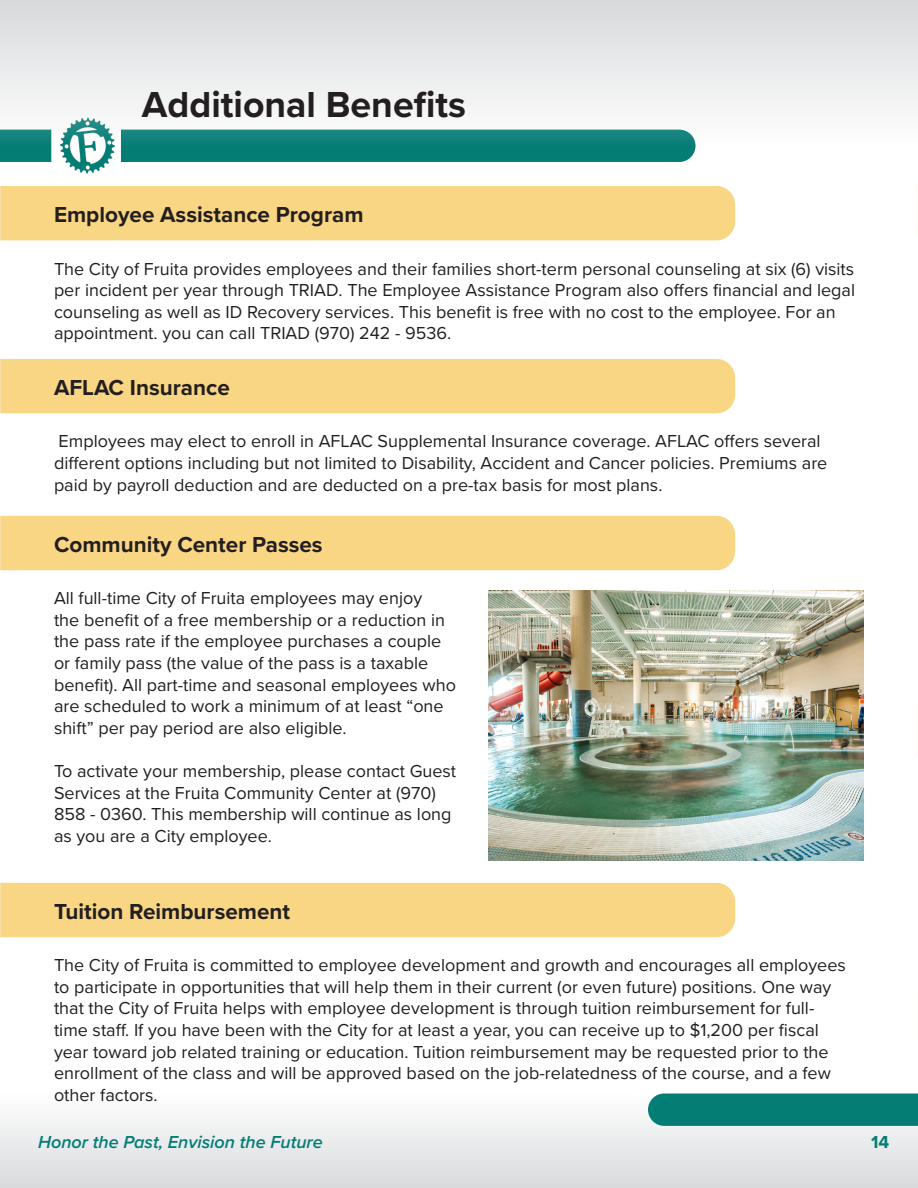
<style>
.page{position:relative;width:918px;height:1188px;background:#fff}
.page>*{position:absolute;margin:0;border:0;box-sizing:border-box;transform-origin:0 0}
.t1{font:700 37.5px "Proxima Nova";color:#231f20}
.t2{font:700 22.5px "Proxima Nova";color:#231f20}
.t3{font:18px/21.6px "Proxima Nova";color:#231f20}
.t4{font:italic 600 18px "Proxima Nova";color:#047d75}
.t5{font:700 18px "Proxima Nova";color:#047d75}
</style>
<div class="page">
<div style="left:0;top:1094px;width:918px;height:94px;background:linear-gradient(to bottom,#fefefe,#d8dadc)"></div>
<div style="left:121px;top:146px;width:575px;height:16px;background:#047d75"></div>
<div style="left:648px;top:1094px;width:270px;height:32px;background:#047d75"></div>
<img style="left:60px;top:146px;width:55px;height:28px">
<svg style="left:0;top:146px;width:51px;height:16px"></svg>
<hr style="left:917px;top:130px;width:1px;height:32px;background:#047d75">
<svg style="left:0;top:0;width:918px;height:146px"></svg>
<div style="left:0;top:186px;width:736px;height:55px;background:#f9d684"></div>
<div style="left:0;top:359px;width:736px;height:55px;background:#f9d684"></div>
<div style="left:0;top:515px;width:736px;height:56px;background:#f9d684"></div>
<img style="left:488px;top:590px;width:376px;height:270px">
<div style="left:0;top:882px;width:736px;height:56px;background:#f9d684"></div>
<svg style="left:917px;top:183px;width:1px;height:53px"></svg>
<svg style="left:917px;top:704px;width:1px;height:53px"></svg>
<p class="t1" style="left:142px;top:77px;width:326px">Additional Benefits</p>
<p class="t2" style="left:54px;top:198px;width:311px">Employee Assistance Program</p>
<p class="t3" style="left:54px;top:257px;width:803px">The City of Fruita provides employees and their families short-term personal counseling at six (6) visits per incident per year through TRIAD. The Employee Assistance Program also offers financial and legal counseling as well as ID Recovery services. This benefit is free with no cost to the employee. For an appointment. you can call TRIAD (970) 242 - 9536.</p>
<p class="t2" style="left:54px;top:371px;width:177px">AFLAC Insurance</p>
<p class="t3" style="left:54px;top:430px;width:775px">Employees may elect to enroll in AFLAC Supplemental Insurance coverage. AFLAC offers several different options including but not limited to Disability, Accident and Cancer policies. Premiums are paid by payroll deduction and are deducted on a pre-tax basis for most plans.</p>
<p class="t2" style="left:54px;top:528px;width:270px">Community Center Passes</p>
<p class="t3" style="left:54px;top:587px;width:403px">All full-time City of Fruita employees may enjoy<br>the benefit of a free membership or a reduction in the pass rate if the employee purchases a couple or family pass (the value of the pass is a taxable benefit). All part-time and seasonal employees who are scheduled to work a minimum of at least “one shift” per pay period are also eligible.</p>
<p class="t3" style="left:54px;top:759px;width:404px">To activate your membership, please contact Guest Services at the Fruita Community Center at (970)<br>858 - 0360. This membership will continue as long as you are a City employee.</p>
<p class="t2" style="left:54px;top:895px;width:238px">Tuition Reimbursement</p>
<p class="t3" style="left:54px;top:954px;width:793px">The City of Fruita is committed to employee development and growth and encourages all employees to participate in opportunities that will help them in their current (or even future) positions. One way that the City of Fruita helps with employee development is through tuition reimbursement for full&shy;time staff. If you have been with the City for at least a year, you can receive up to $1,200 per fiscal year toward job related training or education. Tuition reimbursement may be requested prior to the enrollment of the class and will be approved based on the job-relatedness of the course, and a few other factors.</p>
<p class="t4" style="left:38px;top:1129px;width:286px">Honor the Past, Envision the Future</p>
<p class="t5" style="left:871px;top:1129px;width:20px">14</p>
</div>
